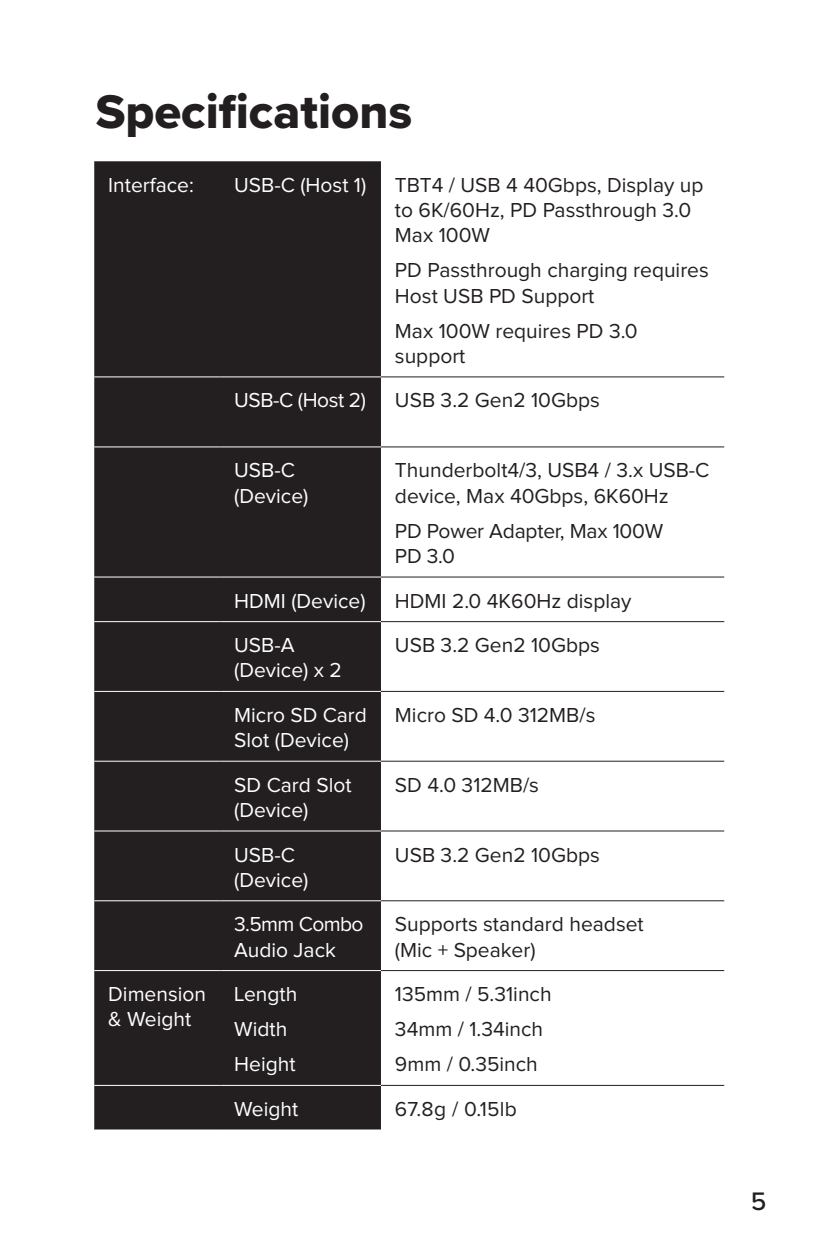
<style>
.page{position:relative;width:819px;height:1260px;background:#fff}
.page>*{position:absolute;margin:0;border:0;box-sizing:border-box;transform-origin:0 0}
.t1{font:49px "Proxima Nova Extrabld";color:#231f20}
.t2{font:500 26.25px "Proxima Nova";color:#231f20}
.t3{font:21px/25.2px "Proxima Nova";color:#231f20}
.t4{font:21px/25.2px "Proxima Nova";color:#fff}
</style>
<div class="page">
<div style="left:94px;top:161px;width:287px;height:968px;background:#231f20"></div>
<hr style="left:381px;top:376px;width:343px;height:2px;background:#231f20">
<hr style="left:381px;top:446px;width:343px;height:2px;background:#231f20">
<hr style="left:381px;top:576px;width:343px;height:2px;background:#231f20">
<hr style="left:381px;top:621px;width:343px;height:1px;background:#231f20">
<hr style="left:381px;top:691px;width:343px;height:1px;background:#231f20">
<hr style="left:381px;top:761px;width:343px;height:1px;background:#231f20">
<hr style="left:381px;top:830px;width:343px;height:2px;background:#231f20">
<hr style="left:381px;top:900px;width:343px;height:1px;background:#231f20">
<hr style="left:381px;top:970px;width:343px;height:1px;background:#231f20">
<hr style="left:381px;top:1085px;width:343px;height:1px;background:#231f20">
<hr style="left:94px;top:376px;width:126px;height:2px;background:#fff">
<hr style="left:220px;top:376px;width:161px;height:2px;background:#fff">
<hr style="left:94px;top:446px;width:126px;height:2px;background:#fff">
<hr style="left:220px;top:446px;width:161px;height:2px;background:#fff">
<hr style="left:94px;top:576px;width:126px;height:2px;background:#fff">
<hr style="left:220px;top:576px;width:161px;height:2px;background:#fff">
<hr style="left:94px;top:621px;width:126px;height:1px;background:#fff">
<hr style="left:220px;top:621px;width:161px;height:1px;background:#fff">
<hr style="left:94px;top:691px;width:126px;height:1px;background:#fff">
<hr style="left:220px;top:691px;width:161px;height:1px;background:#fff">
<hr style="left:94px;top:761px;width:126px;height:1px;background:#fff">
<hr style="left:220px;top:761px;width:161px;height:1px;background:#fff">
<hr style="left:94px;top:830px;width:126px;height:2px;background:#fff">
<hr style="left:220px;top:830px;width:161px;height:2px;background:#fff">
<hr style="left:94px;top:900px;width:126px;height:1px;background:#fff">
<hr style="left:220px;top:900px;width:161px;height:1px;background:#fff">
<hr style="left:94px;top:970px;width:126px;height:1px;background:#fff">
<hr style="left:220px;top:970px;width:161px;height:1px;background:#fff">
<hr style="left:94px;top:1085px;width:126px;height:1px;background:#fff">
<hr style="left:220px;top:1085px;width:161px;height:1px;background:#fff">
<h1 class="t1" style="left:96px;top:75px;width:318px">Specifications</h1>
<p class="t4" style="left:108px;top:173px;width:87px">Interface:</p>
<p class="t4" style="left:234px;top:173px;width:134px">USB-C (Host 1)</p>
<p class="t3" style="left:395px;top:173px;width:310px">TBT4 / USB 4 40Gbps, Display up to 6K/60Hz, PD Passthrough 3.0<br>Max 100W</p>
<p class="t3" style="left:395px;top:259px;width:315px">PD Passthrough charging requires<br>Host USB PD Support</p>
<p class="t3" style="left:395px;top:319px;width:244px">Max 100W requires PD 3.0 support</p>
<p class="t4" style="left:234px;top:389px;width:133px">USB-C (Host 2)</p>
<p class="t3" style="left:395px;top:389px;width:206px">USB 3.2 Gen2 10Gbps</p>
<p class="t4" style="left:234px;top:459px;width:76px">USB-C (Device)</p>
<p class="t3" style="left:395px;top:459px;width:316px">Thunderbolt4/3, USB4 / 3.x USB-C device, Max 40Gbps, 6K60Hz</p>
<p class="t3" style="left:395px;top:519px;width:270px">PD Power Adapter, Max 100W<br>PD 3.0</p>
<p class="t4" style="left:234px;top:589px;width:133px">HDMI (Device)</p>
<p class="t3" style="left:395px;top:589px;width:238px">HDMI 2.0 4K60Hz display</p>
<p class="t4" style="left:234px;top:633px;width:109px">USB-A (Device) x 2</p>
<p class="t3" style="left:395px;top:633px;width:206px">USB 3.2 Gen2 10Gbps</p>
<p class="t4" style="left:234px;top:703px;width:134px">Micro SD Card<br>Slot (Device)</p>
<p class="t3" style="left:395px;top:703px;width:202px">Micro SD 4.0 312MB/s</p>
<p class="t4" style="left:234px;top:773px;width:119px">SD Card Slot (Device)</p>
<p class="t3" style="left:395px;top:773px;width:145px">SD 4.0 312MB/s</p>
<p class="t4" style="left:234px;top:843px;width:76px">USB-C (Device)</p>
<p class="t3" style="left:395px;top:843px;width:206px">USB 3.2 Gen2 10Gbps</p>
<p class="t4" style="left:234px;top:913px;width:131px">3.5mm Combo<br>Audio Jack</p>
<p class="t3" style="left:395px;top:913px;width:250px">Supports standard headset (Mic + Speaker)</p>
<p class="t4" style="left:108px;top:982px;width:99px">Dimension &amp; Weight</p>
<p class="t4" style="left:234px;top:977px;width:65px;line-height:35px">Length<br>Width<br>Height</p>
<p class="t3" style="left:395px;top:977px;width:158px;line-height:35px">135mm / 5.31inch<br>34mm / 1.34inch<br>9mm / 0.35inch</p>
<p class="t4" style="left:234px;top:1097px;width:66px">Weight</p>
<p class="t3" style="left:395px;top:1097px;width:123px">67.8g / 0.15lb</p>
<p class="t2" style="left:751px;top:1182px;width:17px">5</p>
</div>
